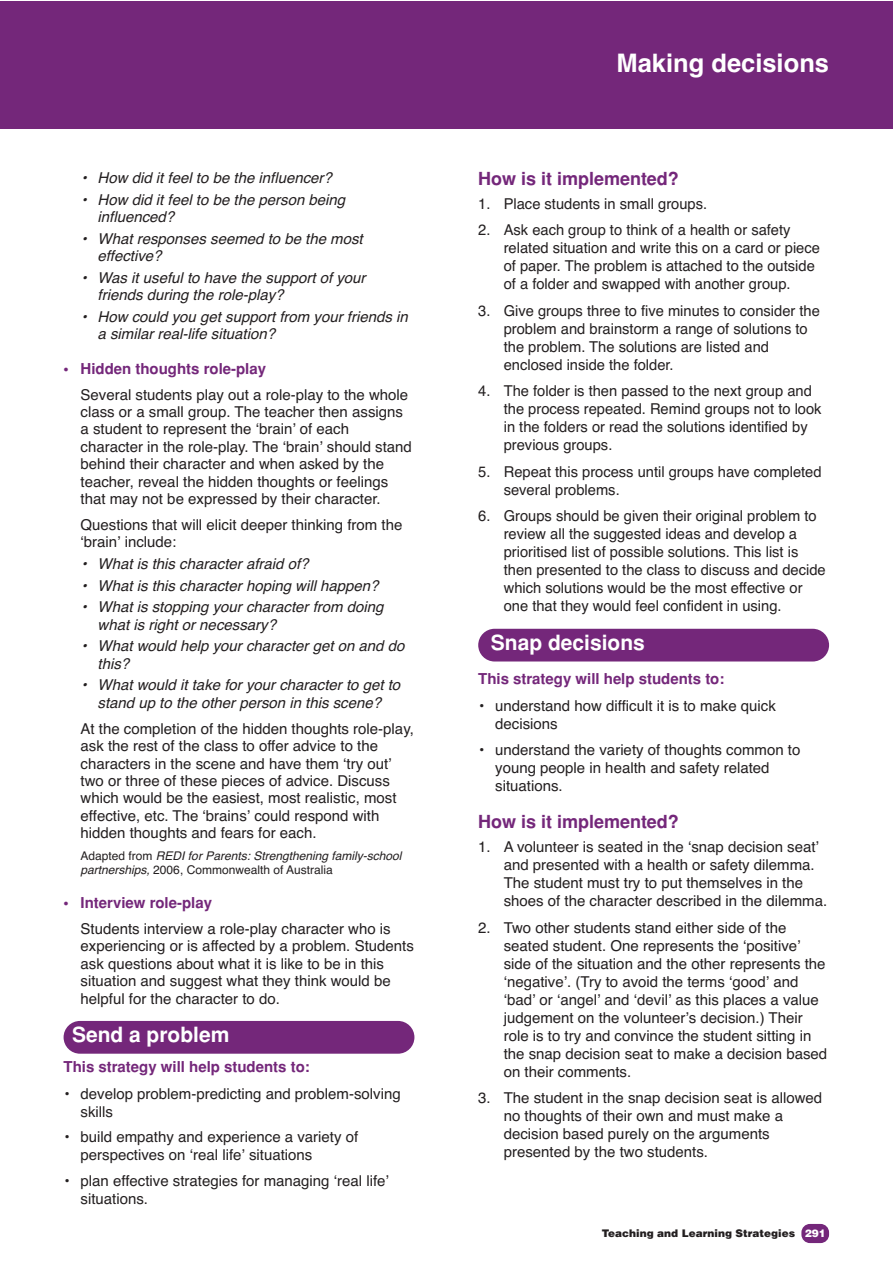
<style>
.page{position:relative;width:893px;height:1263px;background:#fff}
.page>*{position:absolute;margin:0;border:0;box-sizing:border-box;transform-origin:0 0}
.t1{font:25.5px "Helvetica Bold TT";color:#fff}
.t2{font:700 21px "Helvetica";color:#fff}
.t3{font:700 18px "Helvetica";color:#74277a}
.t4{font:15px/18px "Helvetica";color:#231f20}
.t5{font:italic 15px/17.4px "Helvetica";color:#231f20}
.t6{font:700 15px "Helvetica";color:#74277a}
.t7{font:italic 12px/13.5px "Helvetica";color:#231f20}
.t8{font:900 10.5px "Helvetica";color:#231f20}
.s1{font-style:normal}
.s2{color:#fff}
</style>
<div class="page">
<div style="left:478px;top:629px;width:351px;height:33px;background:#74277a;border-radius:16px"></div>
<div style="left:64px;top:1021px;width:350px;height:33px;background:#74277a;border-radius:16px"></div>
<div style="left:0;top:2px;width:892px;height:127px;background:#74277a"></div>
<div style="left:801px;top:1224px;width:28px;height:19px;background:#74277a;border-radius:9px"></div>
<p class="t5" style="left:81px;top:171px;width:256px">• How did it feel to be the influencer?</p>
<p class="t5" style="left:98px;top:192px;width:252px;text-indent:-17px">• How did it feel to be the person being influenced?</p>
<p class="t5" style="left:98px;top:231px;width:270px;text-indent:-17px">• What responses seemed to be the most effective?</p>
<p class="t5" style="left:98px;top:270px;width:272px;text-indent:-17px">• Was it useful to have the support of your friends during the role-play?</p>
<p class="t5" style="left:98px;top:309px;width:315px;text-indent:-17px">• How could you get support from your friends in a similar real-life situation?</p>
<p class="t6" style="left:64px;top:363px;width:204px">• Hidden thoughts role-play</p>
<p class="t4" style="left:81px;top:387px;width:333px;line-height:17.4px">Several students play out a role-play to the whole class or a small group. The teacher then assigns a student to represent the ʻbrainʼ of each character in the role-play. The ʻbrainʼ should stand behind their character and when asked by the teacher, reveal the hidden thoughts or feelings that may not be expressed by their character.</p>
<p class="t4" style="left:81px;top:517px;width:323px;line-height:17.4px">Questions that will elicit deeper thinking from the ʻbrainʼ include:</p>
<p class="t5" style="left:81px;top:556px;width:232px">• What is this character afraid of?</p>
<p class="t5" style="left:81px;top:578px;width:302px">• What is this character hoping will happen?</p>
<p class="t5" style="left:98px;top:600px;width:290px;text-indent:-17px">• What is stopping your character from doing what is right or necessary?</p>
<p class="t5" style="left:98px;top:639px;width:311px;text-indent:-17px">• What would help your character get on and do this?</p>
<p class="t5" style="left:81px;top:678px;width:324px;text-align:center">• What would it take for your character to get to stand up to the other person in this scene?</p>
<p class="t4" style="left:81px;top:721px;width:335px;line-height:17.4px">At the completion of the hidden thoughts role-play, ask the rest of the class to offer advice to the characters in the scene and have them ʻtry outʼ two or three of these pieces of advice. Discuss which would be the easiest, most realistic, most effective, etc. The ʻbrainsʼ could respond with hidden thoughts and fears for each.</p>
<p class="t7" style="left:81px;top:850px;width:325px"><span class="s1">A d a p t e d f r o m</span> REDI for Parents: Strengthening family-school partnerships,<span class="s1">2006, Commonwealth of Australia</span></p>
<p class="t6" style="left:64px;top:897px;width:150px">• Interview role-play</p>
<p class="t4" style="left:81px;top:921px;width:335px;line-height:17.4px">Students interview a role-play character who is experiencing or is affected by a problem. Students ask questions about what it is like to be in this situation and suggest what they think would be helpful for the character to do.</p>
<h2 class="t2" style="left:72px;top:1027px;width:159px">Send a problem</h2>
<p class="t6" style="left:64px;top:1061px;width:248px">This strategy will help students to:</p>
<p class="t4" style="left:81px;top:1086px;width:322px;text-indent:-17px">• develop problem-predicting and problem-solving skills</p>
<p class="t4" style="left:81px;top:1130px;width:279px;text-indent:-17px">• build empathy and experience a variety of perspectives on ʻreal lifeʼ situations</p>
<p class="t4" style="left:81px;top:1173px;width:310px;text-indent:-17px">• plan effective strategies for managing ʻreal lifeʼ situations.</p>
<h1 class="t1" style="left:616px;top:54px;width:214px">Making decisions</h1>
<p class="t3" style="left:478px;top:172px;width:202px">How is it implemented?</p>
<p class="t4" style="left:478px;top:196px;width:230px">1. Place students in small groups.</p>
<p class="t4" style="left:504px;top:223px;width:318px;text-indent:-26px">2. Ask each group to think of a health or safety related situation and write this on a card or piece of paper. The problem is attached to the outside of a folder and swapped with another group.</p>
<p class="t4" style="left:504px;top:303px;width:318px;text-indent:-26px">3. Give groups three to five minutes to consider the problem and brainstorm a range of solutions to the problem. The solutions are listed and enclosed inside the folder.</p>
<p class="t4" style="left:504px;top:384px;width:319px;text-indent:-26px">4. The folder is then passed to the next group and the process repeated. Remind groups not to look in the folders or read the solutions identified by previous groups.</p>
<p class="t4" style="left:504px;top:464px;width:319px;text-indent:-26px">5. Repeat this process until groups have completed several problems.</p>
<p class="t4" style="left:504px;top:509px;width:323px;text-indent:-26px">6. Groups should be given their original problem to review all the suggested ideas and develop a prioritised list of possible solutions. This list is then presented to the class to discuss and decide which solutions would be the most effective or one that they would feel confident in using.</p>
<h2 class="t2" style="left:491px;top:635px;width:155px">Snap decisions</h2>
<p class="t6" style="left:478px;top:673px;width:248px">This strategy will help students to:</p>
<p class="t4" style="left:495px;top:698px;width:282px;text-indent:-17px">• understand how difficult it is to make quick decisions</p>
<p class="t4" style="left:495px;top:743px;width:307px;text-indent:-17px">• understand the variety of thoughts common to young people in health and safety related situations.</p>
<p class="t3" style="left:478px;top:815px;width:202px">How is it implemented?</p>
<p class="t4" style="left:504px;top:839px;width:325px;text-indent:-26px">1. A volunteer is seated in the ʻsnap decision seatʼ and presented with a health or safety dilemma.<br>The student must try to put themselves in the shoes of the character described in the dilemma.</p>
<p class="t4" style="left:504px;top:920px;width:325px;text-indent:-26px">2. Two other students stand either side of the seated student. One represents the ʻpositiveʼ side of the situation and the other represents the ʻnegativeʼ. (Try to avoid the terms ʻgoodʼ and ʻbadʼ or ʻangelʼ and ʻdevilʼ as this places a value judgement on the volunteerʼs decision.) Their role is to try and convince the student sitting in the snap decision seat to make a decision based on their comments.</p>
<p class="t4" style="left:504px;top:1091px;width:320px;text-indent:-26px">3. The student in the snap decision seat is allowed no thoughts of their own and must make a decision based purely on the arguments presented by the two students.</p>
<p class="t8" style="left:602px;top:1229px;width:225px">Teaching and Learning Strategies <span class="s2">291</span></p>
</div>
